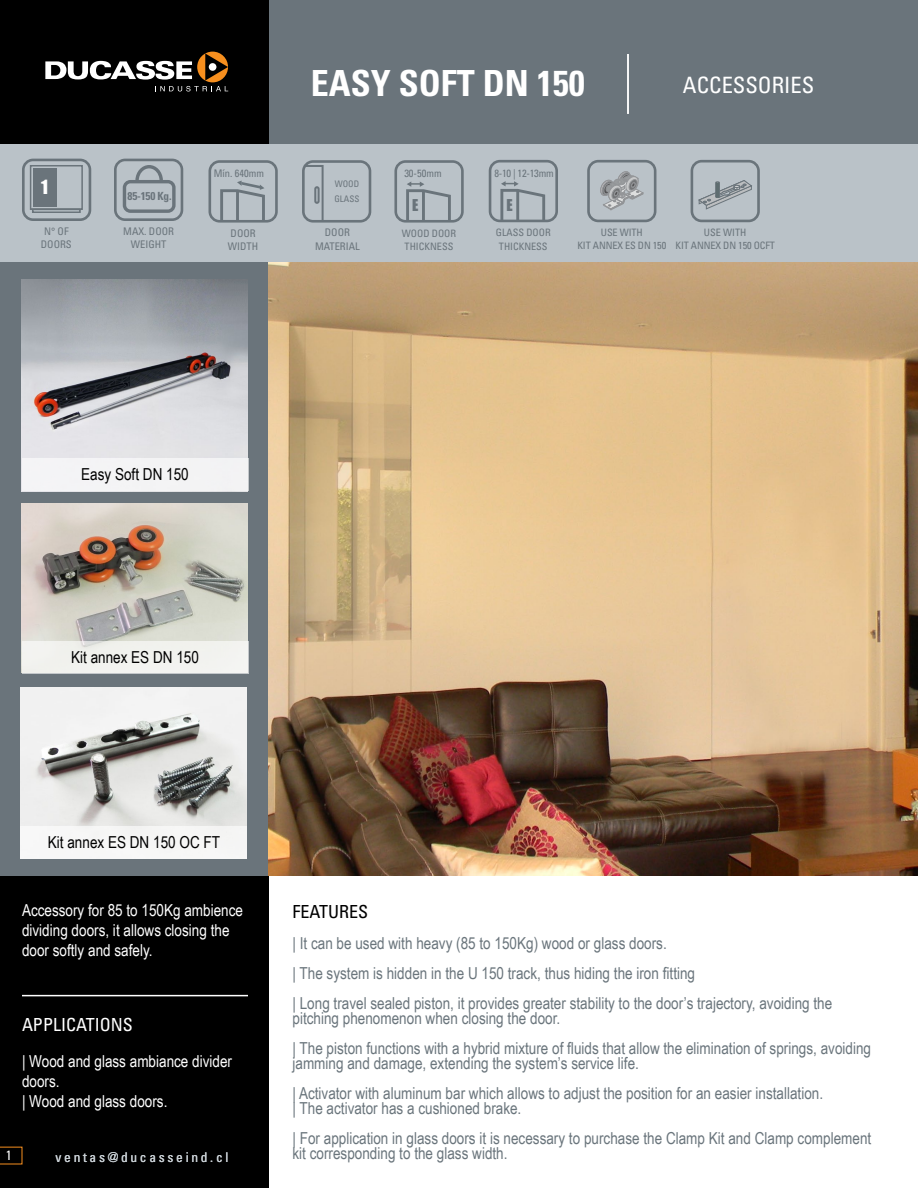
<style>
.page{position:relative;width:918px;height:1188px;background:#fff}
.page>*{position:absolute;margin:0;border:0;box-sizing:border-box;transform-origin:0 0}
.t1{font:700 condensed 36px "Univers";color:#fff}
.t2{font:condensed 22.5px "Univers";color:#fff}
.t3{font:condensed 18px "Univers";color:#fff}
.t4{font:condensed 18px "Univers";color:#000}
.t5{font:18px "Impact";color:#fff}
.t6{font:16.5px/30px "Arial Narrow";color:#6a757c}
.t7{font:16.5px/19.8px "Arial Narrow";color:#fff}
.t8{font:16.5px "Arial Narrow";color:#000}
.t9{font:15px "Impact";color:#6a747b}
.t10{font:condensed 13.5px "Univers";letter-spacing:.2em;color:#c9d0d5}
.t11{font:condensed 13.5px "Univers";color:#fff}
.t12{font:700 condensed 11.25px "Univers";letter-spacing:-.015em;color:#6a747b}
.t13{font:condensed 10.5px/13.5px "Univers";color:#6a747b;text-align:center}
.t14{font:condensed 10.2px/13.5px "Univers";color:#6a747b;text-align:center}
.t15{font:condensed 9px/14.9px "Univers";color:#6a747b}
</style>
<div class="page">
<div style="left:0;top:0;width:918px;height:144px;background:#6a747b"></div>
<div style="left:0;top:262px;width:268px;height:926px;background:#6a747b"></div>
<div style="left:0;top:0;width:268px;height:144px;background:#000"></div>
<div style="left:0;top:144px;width:918px;height:118px;background:#bac2c8"></div>
<div style="left:0;top:876px;width:268px;height:312px;background:#000"></div>
<svg style="left:45px;top:52px;width:183px;height:39px"></svg>
<img style="left:21px;top:688px;width:226px;height:171px">
<hr style="left:627px;top:54px;width:2px;height:60px;background:#fff">
<hr style="left:22px;top:995px;width:226px;height:1px;background:#fff">
<div style="left:22px;top:159px;width:69px;height:62px;border:3px solid #6a747b;border-radius:10px"></div>
<svg style="left:29px;top:165px;width:54px;height:48px"></svg>
<img style="left:22px;top:280px;width:226px;height:179px">
<div style="left:22px;top:459px;width:226px;height:32px;background:#f4f3f5"></div>
<img style="left:268px;top:262px;width:650px;height:614px">
<div style="left:114px;top:159px;width:69px;height:62px;border:3px solid #6a747b;border-radius:10px"></div>
<svg style="left:123px;top:165px;width:53px;height:48px"></svg>
<div style="left:587px;top:160px;width:69px;height:62px;border:3px solid #6a747b;border-radius:10px"></div>
<svg style="left:600px;top:171px;width:43px;height:39px"></svg>
<svg style="left:306px;top:164px;width:18px;height:55px"></svg>
<div style="left:302px;top:160px;width:69px;height:63px;border:3px solid #6a747b;border-radius:10px"></div>
<div style="left:209px;top:160px;width:69px;height:63px;border:3px solid #6a747b;border-radius:10px"></div>
<svg style="left:220px;top:181px;width:45px;height:40px"></svg>
<div style="left:394px;top:160px;width:70px;height:63px;border:3px solid #6a747b;border-radius:10px"></div>
<svg style="left:406px;top:181px;width:45px;height:40px"></svg>
<div style="left:489px;top:160px;width:69px;height:62px;border:3px solid #6a747b;border-radius:10px"></div>
<svg style="left:500px;top:181px;width:45px;height:40px"></svg>
<img style="left:22px;top:503px;width:226px;height:138px">
<div style="left:22px;top:641px;width:226px;height:33px;background:#f2f2ef"></div>
<div style="left:21px;top:826px;width:226px;height:32px;background:#f7f7f6"></div>
<div style="left:691px;top:160px;width:69px;height:62px;border:3px solid #6a747b;border-radius:10px"></div>
<svg style="left:699px;top:180px;width:53px;height:29px"></svg>
<p class="t5" style="left:41px;top:173px;width:8px">1</p>
<p class="t13" style="left:41px;top:224px;width:32px">N° OF<br>DOORS</p>
<p class="t12" style="left:128px;top:189px;width:46px">85-150 Kg.</p>
<p class="t13" style="left:123px;top:224px;width:52px">MAX. DOOR<br>WEIGHT</p>
<h1 class="t1" style="left:311px;top:61px;width:275px">EASY SOFT DN 150</h1>
<h2 class="t2" style="left:683px;top:71px;width:133px">ACCESSORIES</h2>
<p class="t13" style="left:214px;top:166px;width:52px">Mín. 640mm</p>
<p class="t15" style="left:334px;top:176px;width:27px">WOOD<br>GLASS</p>
<p class="t13" style="left:404px;top:166px;width:39px">30-50mm</p>
<p class="t9" style="left:412px;top:194px;width:8px">E</p>
<p class="t13" style="left:494px;top:166px;width:61px">8-10 | 12-13mm</p>
<p class="t9" style="left:507px;top:194px;width:8px">E</p>
<p class="t13" style="left:315px;top:226px;width:46px">DOOR<br>MATERIAL</p>
<p class="t13" style="left:228px;top:226px;width:32px;text-align:left">DOOR<br>WIDTH</p>
<p class="t14" style="left:402px;top:226px;width:56px;text-align:left">WOOD DOOR<br>THICKNESS</p>
<p class="t14" style="left:496px;top:226px;width:56px">GLASS DOOR<br>THICKNESS</p>
<p class="t14" style="left:577px;top:225px;width:90px">USE WITH<br>KIT ANNEX ES DN 150</p>
<p class="t14" style="left:676px;top:225px;width:101px">USE WITH<br>KIT ANNEX DN 150 OCFT</p>
<p class="t8" style="left:81px;top:462px;width:109px">Easy Soft DN 150</p>
<p class="t8" style="left:71px;top:645px;width:129px">Kit annex ES DN 150</p>
<p class="t8" style="left:48px;top:830px;width:174px">Kit annex ES DN 150 OC FT</p>
<p class="t7" style="left:22px;top:900px;width:223px">Accessory for 85 to 150Kg ambience dividing doors, it allows closing the door softly and safely.</p>
<p class="t3" style="left:22px;top:1013px;width:112px">APPLICATIONS</p>
<p class="t7" style="left:22px;top:1051px;width:212px">| Wood and glass ambiance divider doors.<br>| Wood and glass doors.</p>
<p class="t11" style="left:6px;top:1147px;width:7px">1</p>
<p class="t10" style="left:56px;top:1149px;width:174px">ventas@ducasseind.cl</p>
<p class="t4" style="left:292px;top:901px;width:77px">FEATURES</p>
<p class="t6" style="left:292px;top:927px;width:541px">| It can be used with heavy (85 to 150Kg) wood or glass doors.<br>| The system is hidden in the U 150 track, thus hiding the iron fitting<br>| Long travel sealed piston, it provides greater stability to the door’s trajectory, avoiding the</p>
<p class="t6" style="left:292px;top:1002px;width:580px">pitching phenomenon when closing the door.<br>| The piston functions with a hybrid mixture of fluids that allow the elimination of springs, avoiding</p>
<p class="t6" style="left:292px;top:1047px;width:532px">jamming and damage, extending the system’s service life.<br>| Activator with aluminum bar which allows to adjust the position for an easier installation.</p>
<p class="t6" style="left:292px;top:1092px;width:580px">| The activator has a cushioned brake.<br>| For application in glass doors it is necessary to purchase the Clamp Kit and Clamp complement</p>
<p class="t6" style="left:292px;top:1137px;width:217px">kit corresponding to the glass width.</p>
</div>
